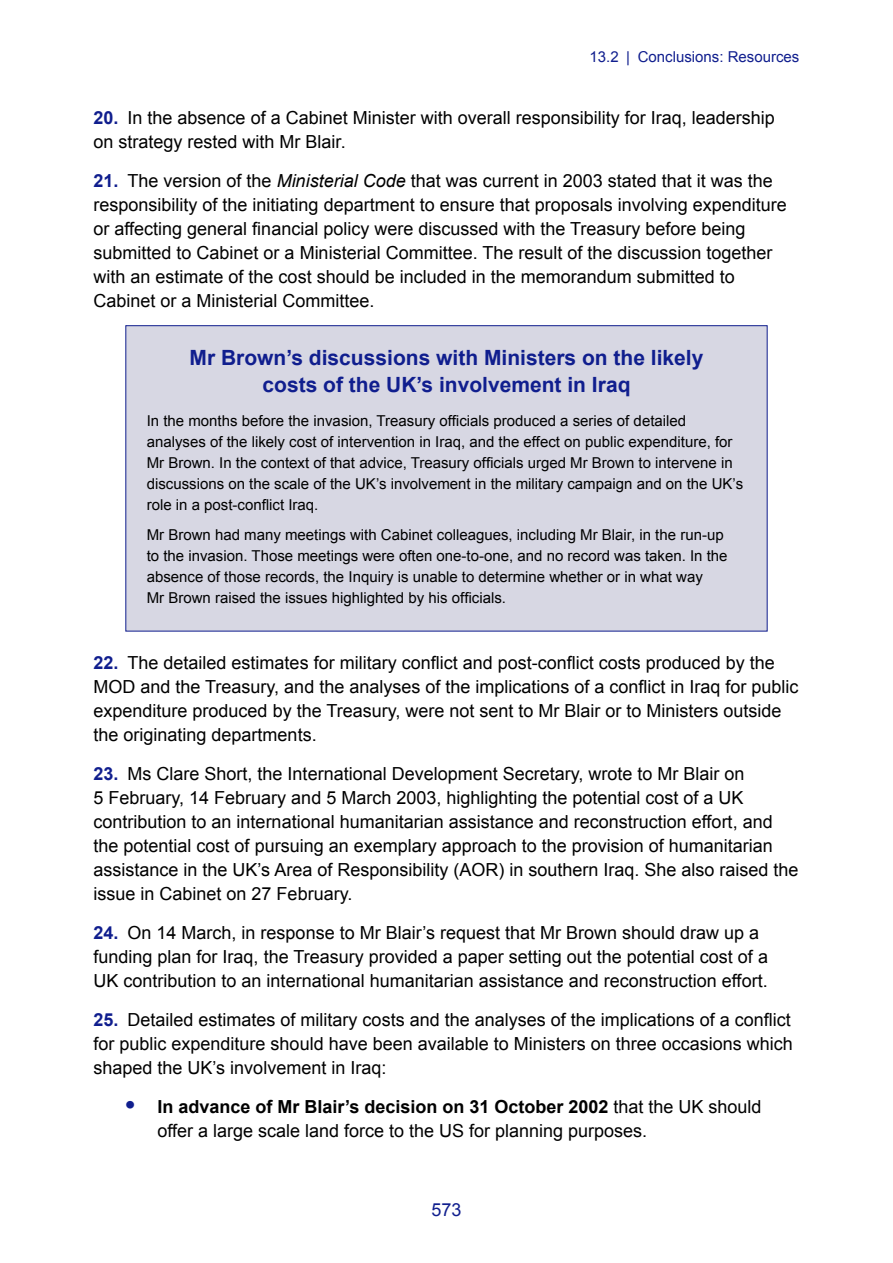
<style>
.page{position:relative;width:893px;height:1263px;background:#fff}
.page>*{position:absolute;margin:0;border:0;box-sizing:border-box;transform-origin:0 0}
.Box_Heading{font:700 21px/27px "Arial";color:#101e8e;text-align:center}
.t1{font:18px/24px "Arial";color:#000}
.t2{font:18px "Arial";color:#101e8e}
.Box_Text{font:15px/21px "Arial";color:#000}
.t3{font:15px "Arial";color:#101e8e}
.s1{font-weight:700;color:#101e8e}
.s2{font-style:italic}
.s3{font-weight:700;font-size:27px;color:#101e8e}
.s4{font-weight:700}
</style>
<div class="page">
<div style="left:125px;top:325px;width:642px;height:306px;background:#d7d7e3;border:1px solid #101e8e"></div>
<p class="t3" style="left:590px;top:47px;width:211px">13.2 | Conclusions: Resources</p>
<p class="t1" style="left:94px;top:106px;width:683px"><span class="s1">20.</span> In the absence of a Cabinet Minister with overall responsibility for Iraq, leadership on strategy rested with Mr Blair.</p>
<p class="t1" style="left:94px;top:168px;width:695px"><span class="s1">21.</span> The version of the <span class="s2">Ministerial Code</span> that was current in 2003 stated that it was the responsibility of the initiating department to ensure that proposals involving expenditure or affecting general financial policy were discussed with the Treasury before being submitted to Cabinet or a Ministerial Committee. The result of the discussion together with an estimate of the cost should be included in the memorandum submitted to Cabinet or a Ministerial Committee.</p>
<p class="Box_Heading" style="left:190px;top:345px;width:515px">Mr Brown’s discussions with Ministers on the likely costs of the UK’s involvement in Iraq</p>
<p class="Box_Text" style="left:147px;top:411px;width:598px">In the months before the invasion, Treasury officials produced a series of detailed analyses of the likely cost of intervention in Iraq, and the effect on public expenditure, for Mr Brown. In the context of that advice, Treasury officials urged Mr Brown to intervene in discussions on the scale of the UK’s involvement in the military campaign and on the UK’s role in a post‑conflict Iraq.</p>
<p class="Box_Text" style="left:147px;top:524px;width:582px">Mr Brown had many meetings with Cabinet colleagues, including Mr Blair, in the run‑up to the invasion. Those meetings were often one‑to‑one, and no record was taken. In the absence of those records, the Inquiry is unable to determine whether or in what way<br>Mr Brown raised the issues highlighted by his officials.</p>
<p class="t1" style="left:94px;top:651px;width:706px"><span class="s1">22.</span> The detailed estimates for military conflict and post‑conflict costs produced by the MOD and the Treasury, and the analyses of the implications of a conflict in Iraq for public expenditure produced by the Treasury, were not sent to Mr Blair or to Ministers outside the originating departments.</p>
<p class="t1" style="left:94px;top:762px;width:706px"><span class="s1">23.</span> Ms Clare Short, the International Development Secretary, wrote to Mr Blair on<br>5 February, 14 February and 5 March 2003, highlighting the potential cost of a UK contribution to an international humanitarian assistance and reconstruction effort, and the potential cost of pursuing an exemplary approach to the provision of humanitarian assistance in the UK’s Area of Responsibility (AOR) in southern Iraq. She also raised the issue in Cabinet on 27 February.</p>
<p class="t1" style="left:94px;top:921px;width:676px"><span class="s1">24.</span> On 14 March, in response to Mr Blair’s request that Mr Brown should draw up a funding plan for Iraq, the Treasury provided a paper setting out the potential cost of a<br>UK contribution to an international humanitarian assistance and reconstruction effort.</p>
<p class="t1" style="left:94px;top:1008px;width:701px;text-align:justify"><span class="s1">25.</span> Detailed estimates of military costs and the analyses of the implications of a conflict for public expenditure should have been available to Ministers on three occasions which shaped the UK’s involvement in Iraq:</p>
<p class="t1" style="left:157px;top:1095px;width:606px;text-indent:-32px"><span class="s3">•</span> <span class="s4">In advance of Mr Blair’s decision on 31 October 2002</span> that the UK should offer a large scale land force to the US for planning purposes.</p>
<p class="t2" style="left:431px;top:1197px;width:32px">573</p>
</div>
